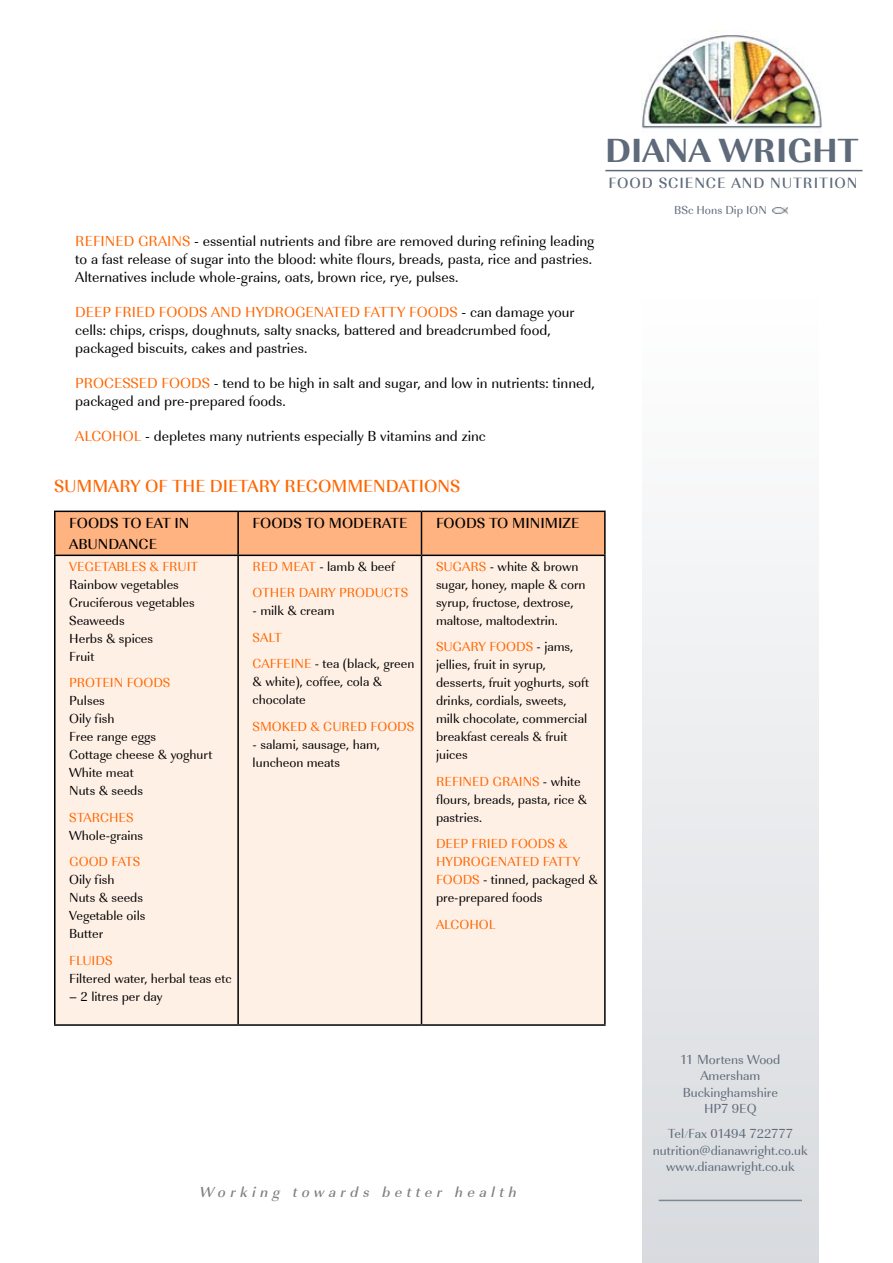
<style>
.page{position:relative;width:893px;height:1263px;background:#fff}
.page>*{position:absolute;margin:0;border:0;box-sizing:border-box;transform-origin:0 0}
.t1{font:700 34.5px "URW Imperial T Extr";color:#5e6a7a}
.t2{font:500 18px "URW Imperial T";color:#f60}
.t3{font:500 15.3px "URW Imperial T";letter-spacing:.06em;color:#5e6a7a}
.t4{font:15px/18px "URW Imperial T";color:#000}
.t5{font:500 15px "URW Imperial T";color:#000}
.t6{font:15px "URW Imperial T Medi Obli";letter-spacing:.3em;color:#808080}
.t7{font:13.5px/18px "URW Imperial T";color:#000}
.t8{font:13.5px/18px "URW Imperial T";color:#f60}
.t9{font:13.5px/16.5px "URW Imperial T";color:#5e6a7a;text-align:center}
.t10{font:12px "URW Imperial T";color:#5e6a7a}
.s1{color:#f60}
.s2{color:#000}
.s3{font-size:7.05px}
</style>
<div class="page">
<img style="left:642px;top:35px;width:180px;height:94px">
<img style="left:772px;top:208px;width:16px;height:5px">
<div style="left:642px;top:291px;width:176px;height:972px;background:linear-gradient(to bottom,#fff,#d7dade)"></div>
<hr style="left:605px;top:170px;width:257px;height:1px;background:#5e6a7a">
<hr style="left:659px;top:1200px;width:143px;height:1px;background:#7e8895">
<div style="left:56px;top:512px;width:548px;height:43px;background:#ffb380"></div>
<div style="left:56px;top:556px;width:548px;height:468px;background:#fff0e6"></div>
<hr style="left:54px;top:556px;width:2px;height:468px;background:#000">
<hr style="left:237px;top:556px;width:2px;height:468px;background:#000">
<hr style="left:421px;top:556px;width:1px;height:468px;background:#000">
<hr style="left:604px;top:556px;width:2px;height:468px;background:#000">
<hr style="left:54px;top:1024px;width:184px;height:2px;background:#000">
<hr style="left:238px;top:1024px;width:183px;height:2px;background:#000">
<hr style="left:421px;top:1024px;width:185px;height:2px;background:#000">
<hr style="left:54px;top:511px;width:184px;height:1px;background:#000">
<hr style="left:54px;top:512px;width:2px;height:43px;background:#000">
<hr style="left:238px;top:511px;width:183px;height:1px;background:#000">
<hr style="left:237px;top:512px;width:2px;height:43px;background:#000">
<hr style="left:421px;top:511px;width:185px;height:1px;background:#000">
<hr style="left:421px;top:512px;width:1px;height:43px;background:#000">
<hr style="left:604px;top:512px;width:2px;height:43px;background:#000">
<hr style="left:54px;top:555px;width:184px;height:1px;background:#000">
<hr style="left:238px;top:555px;width:183px;height:1px;background:#000">
<hr style="left:421px;top:555px;width:185px;height:1px;background:#000">
<p class="t4" style="left:75px;top:232px;width:521px"><span class="s1">REFINED GRAINS</span> - essential nutrients and fibre are removed during refining leading to a fast release of sugar into the blood: white flours, breads, pasta, rice and pastries.<br>Alternatives include whole-grains, oats, brown rice, rye, pulses.</p>
<p class="t4" style="left:75px;top:303px;width:501px"><span class="s1">DEEP FRIED FOODS AND HYDROGENATED FATTY FOODS</span> - can damage your cells: chips, crisps, doughnuts, salty snacks, battered and breadcrumbed food, packaged biscuits, cakes and pastries.</p>
<p class="t4" style="left:75px;top:374px;width:521px"><span class="s1">PROCESSED FOODS</span> - tend to be high in salt and sugar, and low in nutrients: tinned, packaged and pre-prepared foods.</p>
<p class="t4" style="left:75px;top:427px;width:412px"><span class="s1">ALCOHOL</span> - depletes many nutrients especially B vitamins and zinc</p>
<h2 class="t2" style="left:54px;top:475px;width:24px">SUMMARY</h2>
<h2 class="t2" style="left:145px;top:475px;width:39px">OF THE</h2>
<h2 class="t2" style="left:210px;top:475px;width:11px">DIETARY</h2>
<h2 class="t2" style="left:284px;top:475px;width:13px">RECOMMENDATIONS</h2>
<p class="t5" style="left:69px;top:514px;width:19px">FOODS</p>
<p class="t5" style="left:122px;top:514px;width:33px">TO EAT</p>
<p class="t5" style="left:175px;top:514px;width:8px">IN</p>
<p class="t5" style="left:69px;top:535px;width:11px">ABUNDANCE</p>
<p class="t5" style="left:253px;top:514px;width:19px">FOODS</p>
<p class="t5" style="left:306px;top:514px;width:34px">TO MODERATE</p>
<p class="t5" style="left:436px;top:514px;width:19px">FOODS</p>
<p class="t5" style="left:489px;top:514px;width:33px">TO MINIMIZE</p>
<p class="t8" style="left:69px;top:558px;width:131px">VEGETABLES &amp; FRUIT</p>
<p class="t7" style="left:69px;top:576px;width:127px">Rainbow vegetables<br>Cruciferous vegetables<br>Seaweeds<br>Herbs &amp; spices<br>Fruit</p>
<p class="t8" style="left:69px;top:674px;width:103px">PROTEIN FOODS</p>
<p class="t7" style="left:69px;top:692px;width:145px">Pulses<br>Oily fish<br>Free range eggs<br>Cottage cheese &amp; yoghurt<br>White meat<br>Nuts &amp; seeds</p>
<p class="t8" style="left:69px;top:809px;width:66px">STARCHES</p>
<p class="t7" style="left:69px;top:827px;width:75px">Whole-grains</p>
<p class="t8" style="left:69px;top:853px;width:73px">GOOD FATS</p>
<p class="t7" style="left:69px;top:871px;width:78px">Oily fish<br>Nuts &amp; seeds<br>Vegetable oils<br>Butter</p>
<p class="t8" style="left:69px;top:952px;width:45px">FLUIDS</p>
<p class="t7" style="left:69px;top:970px;width:164px">Filtered water, herbal teas etc</p>
<p class="t7" style="left:69px;top:988px;width:95px">– 2 litres per day</p>
<p class="t8" style="left:253px;top:553px;width:157px;line-height:26.5px">RED MEAT <span class="s2">- lamb &amp; beef<br></span>OTHER DAIRY PRODUCTS</p>
<p class="t7" style="left:253px;top:602px;width:83px">- milk &amp; cream</p>
<p class="t7" style="left:253px;top:624px;width:163px;line-height:26.5px"><span class="s1">SALT<br>CAFFEINE</span> - tea (black, green</p>
<p class="t7" style="left:253px;top:673px;width:131px">&amp; white), coffee, cola &amp; chocolate</p>
<p class="t8" style="left:253px;top:718px;width:163px">SMOKED &amp; CURED FOODS</p>
<p class="t7" style="left:253px;top:736px;width:129px">- salami, sausage, ham, luncheon meats</p>
<p class="t7" style="left:436px;top:558px;width:151px"><span class="s1">SUGARS</span> - white &amp; brown sugar, honey, maple &amp; corn syrup, fructose, dextrose, maltose, maltodextrin.</p>
<p class="t7" style="left:436px;top:638px;width:155px"><span class="s1">SUGARY FOODS</span> - jams, jellies, fruit in syrup, desserts, fruit yoghurts, soft drinks, cordials, sweets, milk chocolate, commercial breakfast cereals &amp; fruit juices</p>
<p class="t7" style="left:436px;top:773px;width:153px"><span class="s1">REFINED GRAINS</span> - white flours, breads, pasta, rice &amp; pastries.</p>
<p class="t8" style="left:436px;top:835px;width:163px">DEEP FRIED FOODS &amp;<br>HYDROGENATED FATTY<br>FOODS <span class="s2">- tinned, packaged &amp; pre-prepared foods</span></p>
<p class="t8" style="left:436px;top:915px;width:61px">ALCOHOL</p>
<h1 class="t1" style="left:605px;top:130px;width:255px">DIANA WRIGHT</h1>
<p class="t3" style="left:609px;top:174px;width:250px">FOOD SCIENCE AND NUTRITION</p>
<p class="t10" style="left:674px;top:203px;width:94px">BSc Hons Dip ION</p>
<p class="t6" style="left:200px;top:1183px;width:318px">Working towards better health</p>
<p class="t9" style="left:680px;top:1051px;width:102px">11 Mortens Wood<br>Amersham<br>Buckinghamshire<br>HP7 9EQ</p>
<p class="t9" style="left:653px;top:1126px;width:156px">Tel <span class="s3">/</span>Fax 01494 722777 nutrition@dianawright.co.uk www.dianawright.co.uk</p>
</div>
